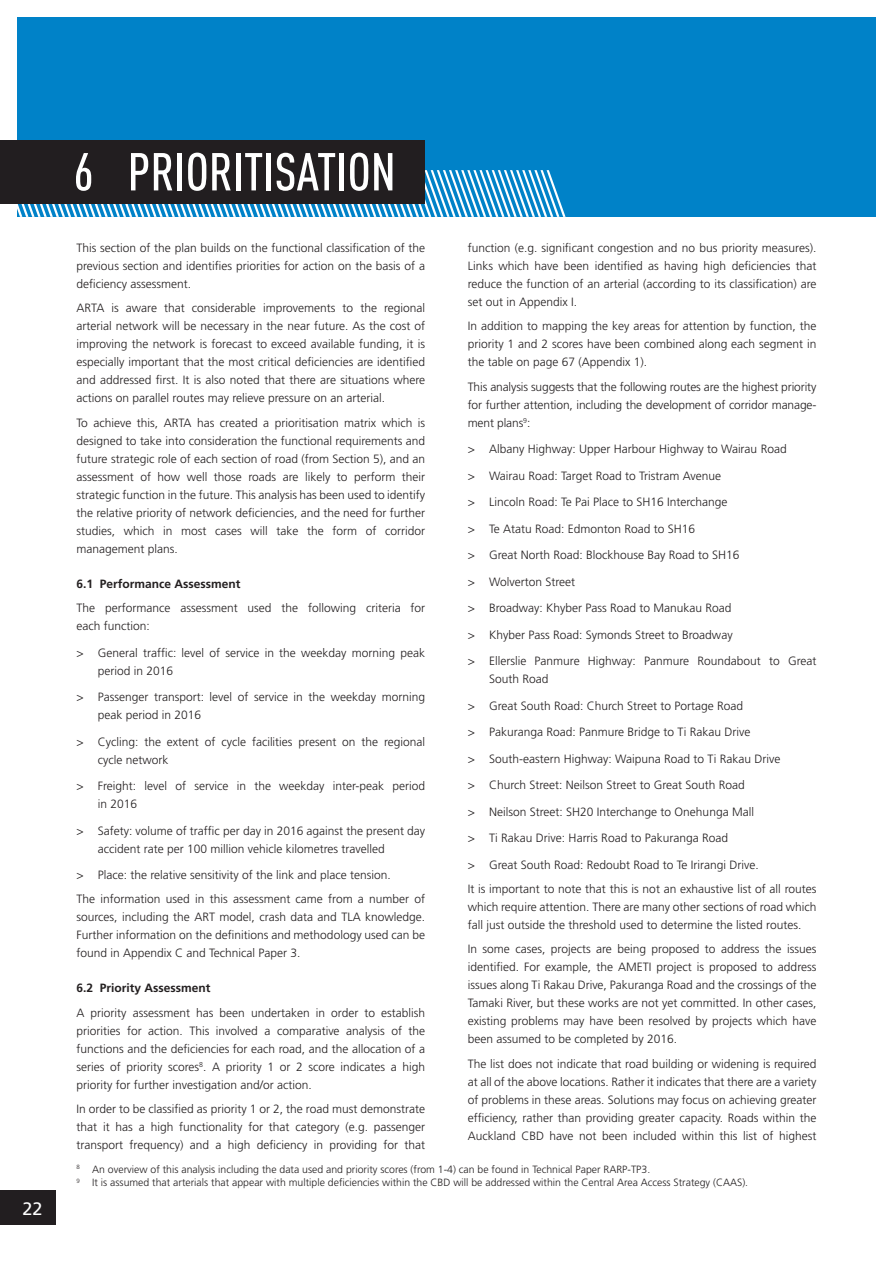
<style>
.page{position:relative;width:893px;height:1263px;background:#fff}
.page>*{position:absolute;margin:0;border:0;box-sizing:border-box;transform-origin:0 0}
.t1{font:500 52.5px "DIN Cond";color:#fff}
.t2{font:18px "Frutiger";color:#fff}
.t3{font:300 12px/18px "Frutiger";color:#231f20;text-align:justify}
.t4{font:700 12px "Frutiger";color:#231f20}
.t5{font:300 10.5px/13.5px "Frutiger";color:#231f20}
</style>
<div class="page">
<div style="left:17px;top:17px;width:859px;height:200px;background:#0082c8"></div>
<svg style="left:17px;top:170px;width:549px;height:47px"></svg>
<div style="left:0;top:1191px;width:55px;height:34px;background:#221e20"></div>
<div style="left:0;top:140px;width:425px;height:64px;background:#221e20"></div>
<h2 class="t2" style="left:23px;top:1201px;width:22px">22</h2>
<h1 class="t1" style="left:74px;top:153px;width:324px">6 PRIORITISATION</h1>
<p class="t3" style="left:77px;top:240px;width:350px">This section of the plan builds on the functional classification of the previous section and identifies priorities for action on the basis of a deficiency assessment.</p>
<p class="t3" style="left:77px;top:300px;width:350px">ARTA is aware that considerable improvements to the regional arterial network will be necessary in the near future. As the cost of improving the network is forecast to exceed available funding, it is especially important that the most critical deficiencies are identified and addressed first. It is also noted that there are situations where actions on parallel routes may relieve pressure on an arterial.</p>
<p class="t3" style="left:77px;top:414px;width:350px">To achieve this, ARTA has created a prioritisation matrix which is designed to take into consideration the functional requirements and future strategic role of each section of road (from Section 5), and an assessment of how well those roads are likely to perform their strategic function in the future. This analysis has been used to identify the relative priority of network deficiencies, and the need for further studies, which in most cases will take the form of corridor management plans.</p>
<p class="t4" style="left:77px;top:579px;width:166px">6.1 Performance Assessment</p>
<p class="t3" style="left:77px;top:600px;width:350px">The performance assessment used the following criteria for each function:</p>
<p class="t3" style="left:98px;top:644px;width:329px;text-indent:-21px">&gt; General traffic: level of service in the weekday morning peak period in 2016</p>
<p class="t3" style="left:98px;top:689px;width:329px;text-indent:-21px">&gt; Passenger transport: level of service in the weekday morning peak period in 2016</p>
<p class="t3" style="left:98px;top:733px;width:329px;text-indent:-21px">&gt; Cycling: the extent of cycle facilities present on the regional cycle network</p>
<p class="t3" style="left:98px;top:778px;width:329px;text-indent:-21px">&gt; Freight: level of service in the weekday inter-peak period in 2016</p>
<p class="t3" style="left:98px;top:822px;width:329px;text-indent:-21px">&gt; Safety: volume of traffic per day in 2016 against the present day accident rate per 100 million vehicle kilometres travelled</p>
<p class="t3" style="left:77px;top:863px;width:350px;line-height:24.5px">&gt; Place: the relative sensitivity of the link and place tension.<br>The information used in this assessment came from a number of</p>
<p class="t3" style="left:77px;top:909px;width:350px">sources, including the ART model, crash data and TLA knowledge.<br>Further information on the definitions and methodology used can be found in Appendix C and Technical Paper 3.</p>
<p class="t4" style="left:77px;top:983px;width:136px">6.2 Priority Assessment</p>
<p class="t3" style="left:77px;top:1004px;width:350px">A priority assessment has been undertaken in order to establish priorities for action. This involved a comparative analysis of the functions and the deficiencies for each road, and the allocation of a series of priority scores<sup>8</sup>. A priority 1 or 2 score indicates a high priority for further investigation and/or action.</p>
<p class="t3" style="left:77px;top:1101px;width:350px">In order to be classified as priority 1 or 2, the road must demonstrate that it has a high functionality for that category (e.g. passenger transport frequency) and a high deficiency in providing for that</p>
<p class="t3" style="left:468px;top:240px;width:350px">function (e.g. significant congestion and no bus priority measures).<br>Links which have been identified as having high deficiencies that reduce the function of an arterial (according to its classification) are set out in Appendix I.</p>
<p class="t3" style="left:468px;top:318px;width:350px">In addition to mapping the key areas for attention by function, the priority 1 and 2 scores have been combined along each segment in the table on page 67 (Appendix 1).</p>
<p class="t3" style="left:468px;top:378px;width:350px">This analysis suggests that the following routes are the highest priority for further attention, including the development of corridor manage&shy;ment plans<sup>9</sup>:</p>
<p class="t3" style="left:468px;top:441px;width:320px">&gt; Albany Highway: Upper Harbour Highway to Wairau Road</p>
<p class="t3" style="left:468px;top:467px;width:255px">&gt; Wairau Road: Target Road to Tristram Avenue</p>
<p class="t3" style="left:468px;top:494px;width:261px">&gt; Lincoln Road: Te Pai Place to SH16 Interchange</p>
<p class="t3" style="left:468px;top:520px;width:229px">&gt; Te Atatu Road: Edmonton Road to SH16</p>
<p class="t3" style="left:468px;top:547px;width:273px">&gt; Great North Road: Blockhouse Bay Road to SH16</p>
<p class="t3" style="left:468px;top:573px;width:109px">&gt; Wolverton Street</p>
<p class="t3" style="left:468px;top:600px;width:265px">&gt; Broadway: Khyber Pass Road to Manukau Road</p>
<p class="t3" style="left:468px;top:626px;width:266px">&gt; Khyber Pass Road: Symonds Street to Broadway</p>
<p class="t3" style="left:489px;top:653px;width:329px;text-indent:-21px">&gt; Ellerslie Panmure Highway: Panmure Roundabout to Great<br>South Road</p>
<p class="t3" style="left:468px;top:697px;width:277px">&gt; Great South Road: Church Street to Portage Road</p>
<p class="t3" style="left:468px;top:724px;width:284px">&gt; Pakuranga Road: Panmure Bridge to Ti Rakau Drive</p>
<p class="t3" style="left:468px;top:750px;width:314px">&gt; South-eastern Highway: Waipuna Road to Ti Rakau Drive</p>
<p class="t3" style="left:468px;top:777px;width:279px">&gt; Church Street: Neilson Street to Great South Road</p>
<p class="t3" style="left:468px;top:803px;width:288px">&gt; Neilson Street: SH20 Interchange to Onehunga Mall</p>
<p class="t3" style="left:468px;top:830px;width:262px">&gt; Ti Rakau Drive: Harris Road to Pakuranga Road</p>
<p class="t3" style="left:468px;top:853px;width:350px;line-height:24.5px">&gt; Great South Road: Redoubt Road to Te Irirangi Drive.<br>It is important to note that this is not an exhaustive list of all routes</p>
<p class="t3" style="left:468px;top:899px;width:350px">which require attention. There are many other sections of road which fall just outside the threshold used to determine the listed routes.</p>
<p class="t3" style="left:468px;top:941px;width:350px">In some cases, projects are being proposed to address the issues identified. For example, the AMETI project is proposed to address issues along Ti Rakau Drive, Pakuranga Road and the crossings of the Tamaki River, but these works are not yet committed. In other cases, existing problems may have been resolved by projects which have been assumed to be completed by 2016.</p>
<p class="t3" style="left:468px;top:1055px;width:350px">The list does not indicate that road building or widening is required at all of the above locations. Rather it indicates that there are a variety of problems in these areas. Solutions may focus on achieving greater efficiency, rather than providing greater capacity. Roads within the Auckland CBD have not been included within this list of highest</p>
<p class="t5" style="left:77px;top:1163px;width:673px"><sup>8</sup> An overview of this analysis including the data used and priority scores (from 1-4) can be found in Technical Paper RARP-TP3.<br><sup>9</sup> It is assumed that arterials that appear with multiple deficiencies within the CBD will be addressed within the Central Area Access Strategy (CAAS).</p>
</div>
